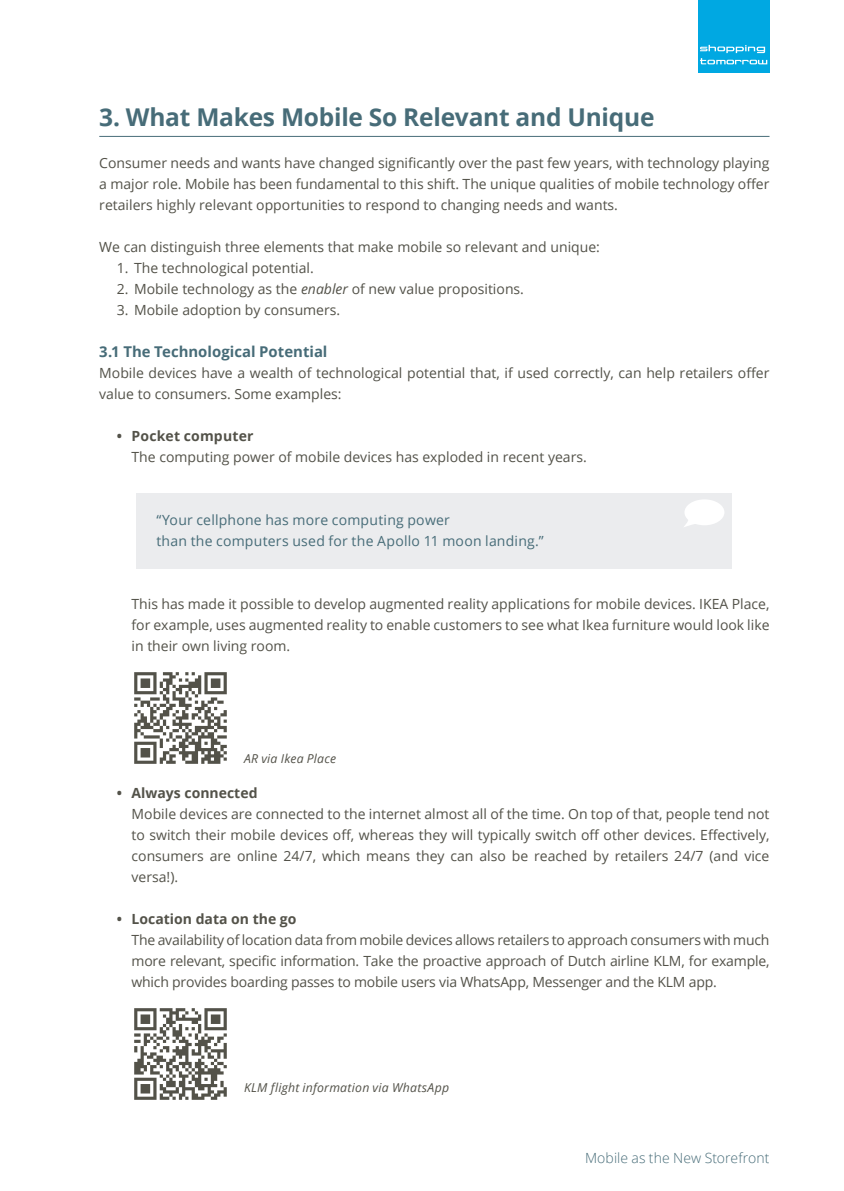
<style>
.page{position:relative;width:844px;height:1191px;background:#fff}
.page>*{position:absolute;margin:0;border:0;box-sizing:border-box;transform-origin:0 0}
._2019_HFST_kop_onder{font:700 24.5px "Open Sans";letter-spacing:-.01em;color:#476c78}
._2019_Kop_1_1{font:700 14.88px "Open Sans";color:#476c78}
.List_Paragraph{font:14px/21px "Open Sans";color:#535249;text-align:justify}
._2019_Kader_plat{font:14px "Open Sans";letter-spacing:.015em;color:#476c78}
._2019_Tussenkop{font:700 14px "Open Sans";color:#535249}
.t1{font:300 14px "Open Sans";letter-spacing:.005em;color:#476c78}
.KADER{font:italic 12.25px "Open Sans";letter-spacing:.02em;color:#535249}
.s1{font-style:italic}
</style>
<div class="page">
<div style="left:697px;top:0;width:72px;height:72px;background:#00a8e2"></div>
<svg style="left:700px;top:45px;width:67px;height:19px"></svg>
<hr style="left:99px;top:136px;width:670px;height:1px;background:#476c78">
<div style="left:136px;top:493px;width:596px;height:75px;background:#ebecee"></div>
<svg style="left:684px;top:499px;width:40px;height:28px"></svg>
<img style="left:134px;top:672px;width:93px;height:92px">
<img style="left:134px;top:1008px;width:93px;height:92px">
<p class="_2019_HFST_kop_onder" style="left:99px;top:100px;width:556px">3. What Makes Mobile So Relevant and Unique</p>
<p class="List_Paragraph" style="left:99px;top:152px;width:671px">Consumer needs and wants have changed significantly over the past few years, with technology playing a major role. Mobile has been fundamental to this shift. The unique qualities of mobile technology offer retailers highly relevant opportunities to respond to changing needs and wants.</p>
<p class="List_Paragraph" style="left:99px;top:236px;width:502px">We can distinguish three elements that make mobile so relevant and unique:</p>
<p class="List_Paragraph" style="left:117px;top:257px;width:199px">1. The technological potential.</p>
<p class="List_Paragraph" style="left:117px;top:278px;width:409px">2. Mobile technology as the <span class="s1">enabler</span> of new value propositions.</p>
<p class="List_Paragraph" style="left:117px;top:299px;width:225px">3. Mobile adoption by consumers.</p>
<p class="_2019_Kop_1_1" style="left:99px;top:341px;width:230px">3.1 The Technological Potential</p>
<p class="List_Paragraph" style="left:99px;top:362px;width:671px">Mobile devices have a wealth of technological potential that, if used correctly, can help retailers offer value to consumers. Some examples:</p>
<p class="_2019_Tussenkop" style="left:117px;top:426px;width:138px">• Pocket computer</p>
<p class="List_Paragraph" style="left:131px;top:446px;width:456px">The computing power of mobile devices has exploded in recent years.</p>
<p class="_2019_Kader_plat" style="left:156px;top:510px;width:295px">“Your cellphone has more computing power</p>
<p class="_2019_Kader_plat" style="left:156px;top:531px;width:389px">than the computers used for the Apollo 11 moon landing.”</p>
<p class="List_Paragraph" style="left:131px;top:593px;width:639px">This has made it possible to develop augmented reality applications for mobile devices. IKEA Place, for example, uses augmented reality to enable customers to see what Ikea furniture would look like in their own living room.</p>
<p class="KADER" style="left:244px;top:750px;width:94px">AR via Ikea Place</p>
<p class="_2019_Tussenkop" style="left:117px;top:783px;width:142px">• Always connected</p>
<p class="List_Paragraph" style="left:131px;top:803px;width:639px">Mobile devices are connected to the internet almost all of the time. On top of that, people tend not to switch their mobile devices off, whereas they will typically switch off other devices. Effectively, consumers are online 24/7, which means they can also be reached by retailers 24/7 (and vice versa!).</p>
<p class="_2019_Tussenkop" style="left:117px;top:909px;width:181px">• Location data on the go</p>
<p class="List_Paragraph" style="left:131px;top:929px;width:639px">The availability of location data from mobile devices allows retailers to approach consumers with much more relevant, specific information. Take the proactive approach of Dutch airline KLM, for example, which provides boarding passes to mobile users via WhatsApp, Messenger and the KLM app.</p>
<p class="KADER" style="left:244px;top:1079px;width:207px">KLM flight information via WhatsApp</p>
<p class="t1" style="left:585px;top:1148px;width:186px">Mobile as the New Storefront</p>
</div>
